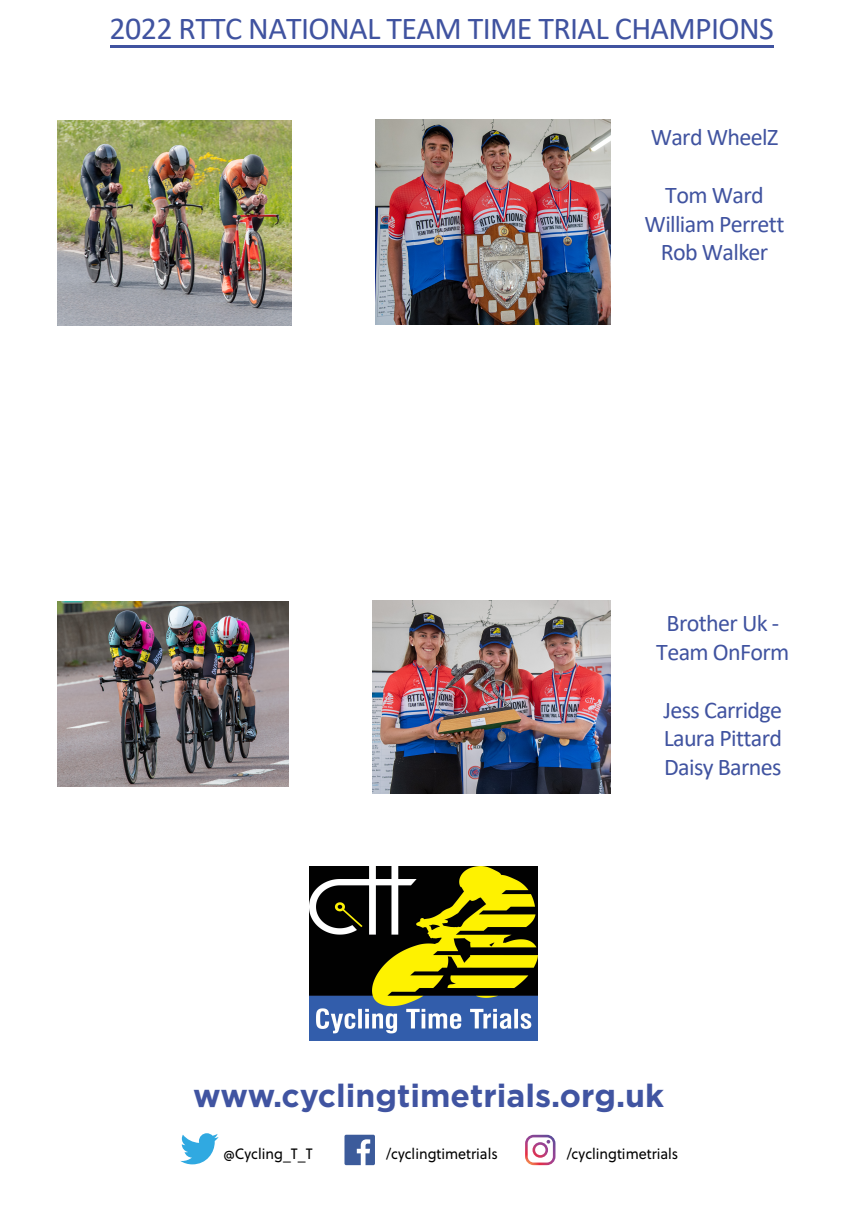
<style>
.page{position:relative;width:857px;height:1208px;background:#fff}
.page>*{position:absolute;margin:0;border:0;box-sizing:border-box;transform-origin:0 0}
.t1{font:32px "Calibri";letter-spacing:-.02em;color:#4053a0}
.t2{font:700 32px "Gotham";color:#4054a1}
.t3{font:24px/28.8px "Calibri";letter-spacing:-.025em;color:#4053a0;text-align:center}
.t4{font:15px "Soleil";color:#000;scale:.95 1}
</style>
<div class="page">
<svg style="left:332px;top:1040px;width:189px;height:1px"></svg>
<svg style="left:180px;top:1133px;width:38px;height:31px"></svg>
<svg style="left:344px;top:1134px;width:31px;height:31px"></svg>
<svg style="left:525px;top:1134px;width:30px;height:31px"></svg>
<img style="left:310px;top:866px;width:227px;height:174px">
<hr style="left:110px;top:45px;width:663px;height:2px;background:#4053a0">
<img style="left:58px;top:601px;width:230px;height:186px">
<img style="left:372px;top:600px;width:238px;height:193px">
<img style="left:58px;top:120px;width:233px;height:206px">
<img style="left:375px;top:119px;width:235px;height:206px">
<h1 class="t1" style="left:110px;top:7px;width:665px">2022 RTTC NATIONAL TEAM TIME TRIAL CHAMPIONS</h1>
<p class="t3" style="left:650px;top:122px;width:129px">Ward WheelZ</p>
<p class="t3" style="left:644px;top:180px;width:141px">Tom Ward<br>William Perrett<br>Rob Walker</p>
<p class="t3" style="left:656px;top:608px;width:135px">Brother Uk -<br>Team OnForm</p>
<p class="t3" style="left:663px;top:694px;width:120px;text-align:justify">Jess Carridge Laura Pittard Daisy Barnes</p>
<p class="t2" style="left:193px;top:1077px;width:472px">www.cyclingtimetrials.org.uk</p>
<p class="t4" style="left:223px;top:1143px;width:96px">@Cycling_T_T</p>
<p class="t4" style="left:386px;top:1143px;width:119px">/cyclingtimetrials</p>
<p class="t4" style="left:566px;top:1143px;width:119px">/cyclingtimetrials</p>
</div>
